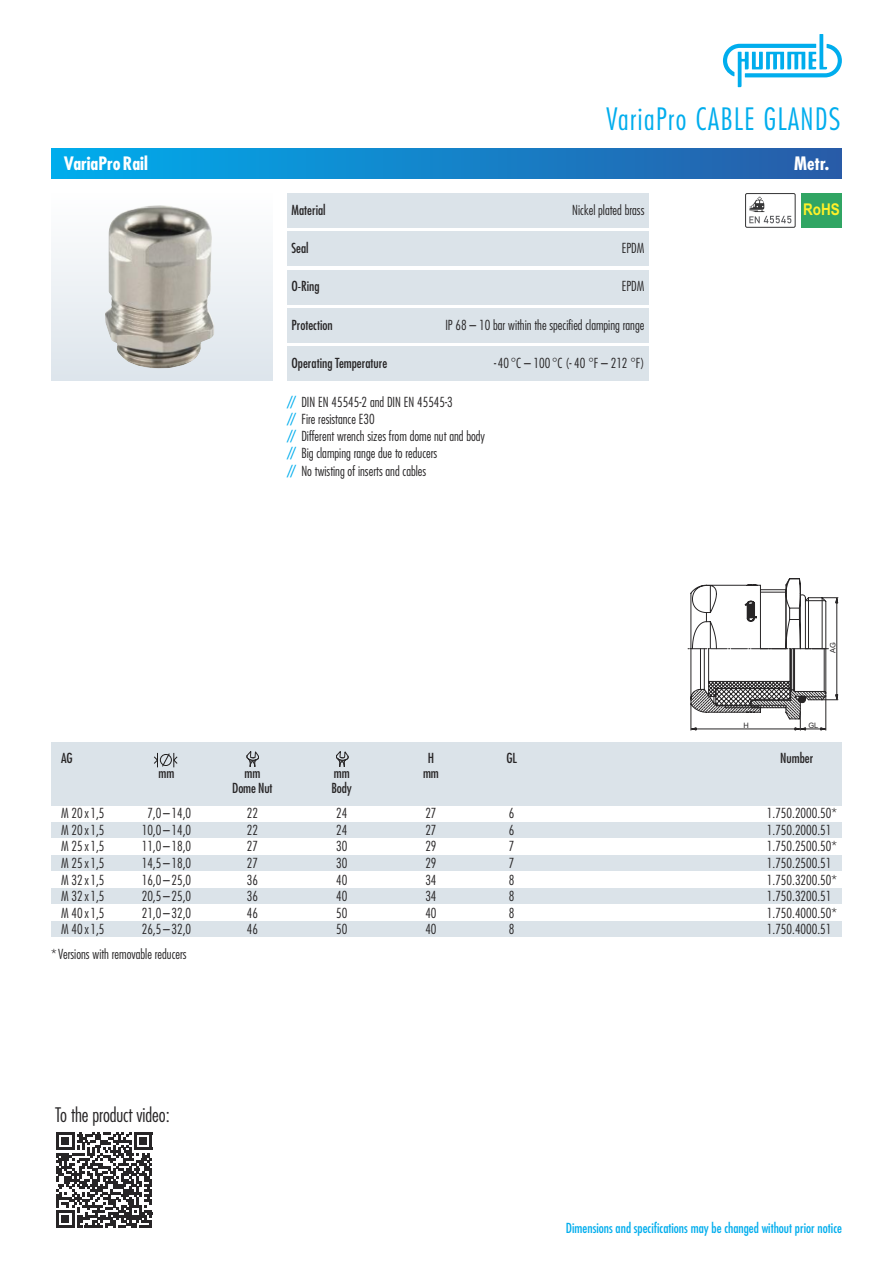
<style>
.page{position:relative;width:893px;height:1263px;background:#fff}
.page>*{position:absolute;margin:0;border:0;box-sizing:border-box;transform-origin:0 0}
.t1{font:300 condensed 30px "Futura Std";letter-spacing:.05em;color:#00aded}
.t2{font:300 condensed 19.5px "Futura Std";letter-spacing:-.005em;color:#272526}
.t3{font:700 condensed 18px "Futura Std";color:#fff}
.t4{font:700 16.2px "Arial";color:#fff129;scale:.83 1}
.t5{font:300 condensed 13.5px/17.2px "Futura Std";color:#272526}
.t6{font:condensed 13.5px "Futura Std";color:#272526}
.t7{font:condensed 13.5px "Futura Std";color:#00aded}
.t8{font:7.5px "Arial";color:#272526}
.s1{font-weight:400;color:#00aded}
</style>
<div class="page">
<div style="left:51px;top:149px;width:791px;height:30px;background:linear-gradient(to right,#00aded,#295ba7)"></div>
<div style="left:287px;top:193px;width:361px;height:34px;background:#dbe3e9"></div>
<div style="left:287px;top:232px;width:361px;height:34px;background:#dbe3e9"></div>
<div style="left:287px;top:270px;width:361px;height:34px;background:#dbe3e9"></div>
<div style="left:287px;top:308px;width:361px;height:34px;background:#dbe3e9"></div>
<div style="left:287px;top:347px;width:361px;height:34px;background:#dbe3e9"></div>
<div style="left:51px;top:822px;width:791px;height:16px;background:#dbe3e9"></div>
<div style="left:51px;top:855px;width:791px;height:16px;background:#dbe3e9"></div>
<div style="left:51px;top:888px;width:791px;height:16px;background:#dbe3e9"></div>
<div style="left:51px;top:921px;width:791px;height:15px;background:#dbe3e9"></div>
<div style="left:51px;top:742px;width:791px;height:64px;background:#dbe3e9"></div>
<svg style="left:687px;top:578px;width:151px;height:152px"></svg>
<hr style="left:825px;top:696px;width:1px;height:34px;background:#272526">
<svg style="left:154px;top:753px;width:23px;height:14px"></svg>
<svg style="left:247px;top:751px;width:12px;height:16px"></svg>
<svg style="left:336px;top:751px;width:12px;height:16px"></svg>
<div style="left:801px;top:193px;width:41px;height:34px;background:#30a563"></div>
<svg style="left:723px;top:34px;width:119px;height:53px"></svg>
<svg style="left:745px;top:193px;width:51px;height:35px"></svg>
<div style="left:745px;top:193px;width:50px;height:34px;border:1px solid #333334"></div>
<svg style="left:749px;top:197px;width:42px;height:26px"></svg>
<div style="left:51px;top:193px;width:221px;height:188px;background:linear-gradient(to bottom,#fefefe,#dde5ec)"></div>
<img style="left:105px;top:205px;width:109px;height:163px">
<svg style="left:56px;top:1132px;width:96px;height:96px"></svg>
<h1 class="t1" style="left:606px;top:106px;width:236px">VariaPro CABLE GLANDS</h1>
<h3 class="t3" style="left:64px;top:155px;width:86px">VariaProRail</h3>
<h3 class="t3" style="left:794px;top:155px;width:37px">Metr.</h3>
<p class="t6" style="left:292px;top:204px;width:36px">Material</p>
<p class="t5" style="left:572px;top:202px;width:74px">Nickel plated brass</p>
<p class="t6" style="left:292px;top:242px;width:19px">Seal</p>
<p class="t5" style="left:622px;top:240px;width:24px">EPDM</p>
<p class="t6" style="left:292px;top:280px;width:30px">O-Ring</p>
<p class="t5" style="left:622px;top:279px;width:24px">EPDM</p>
<p class="t6" style="left:292px;top:318px;width:43px">Protection</p>
<p class="t5" style="left:445px;top:317px;width:201px">IP 68 – 10 bar within the specified clamping range</p>
<p class="t6" style="left:292px;top:357px;width:97px">Operating Temperature</p>
<p class="t5" style="left:494px;top:355px;width:152px">- 40 °C – 100 °C (- 40 °F – 212 °F)</p>
<p class="t5" style="left:287px;top:394px;width:200px"><span class="s1">//</span> DIN EN 45545-2 and DIN EN 45545-3<br><span class="s1">//</span> Fire resistance E30<br><span class="s1">//</span> Different wrench sizes from dome nut and body <span class="s1">//</span> Big clamping range due to reducers<br><span class="s1">//</span> No twisting of inserts and cables</p>
<p class="t4" style="left:803px;top:200px;width:46px">RoHS</p>
<p class="t8" style="left:828px;top:653px;width:12px;rotate:-90deg">AG</p>
<p class="t8" style="left:743px;top:720px;width:7px">H</p>
<p class="t8" style="left:808px;top:720px;width:11px">GL</p>
<p class="t6" style="left:61px;top:752px;width:13px">AG</p>
<p class="t6" style="left:428px;top:752px;width:8px">H</p>
<p class="t6" style="left:506px;top:752px;width:12px">GL</p>
<p class="t6" style="left:780px;top:752px;width:35px">Number</p>
<p class="t6" style="left:158px;top:767px;width:17px">mm</p>
<p class="t6" style="left:244px;top:767px;width:17px">mm</p>
<p class="t6" style="left:334px;top:767px;width:17px">mm</p>
<p class="t6" style="left:423px;top:767px;width:17px">mm</p>
<p class="t6" style="left:232px;top:782px;width:42px">Dome Nut</p>
<p class="t6" style="left:332px;top:782px;width:22px">Body</p>
<p class="t5" style="left:61px;top:806px;width:45px">M 20x1,5</p>
<p class="t5" style="left:147px;top:806px;width:45px">7,0– 14,0</p>
<p class="t5" style="left:247px;top:806px;width:13px">22</p>
<p class="t5" style="left:336px;top:806px;width:13px">24</p>
<p class="t5" style="left:425px;top:806px;width:13px">27</p>
<p class="t5" style="left:509px;top:806px;width:7px">6</p>
<p class="t5" style="left:767px;top:806px;width:72px">1.750.2000.50*</p>
<p class="t5" style="left:61px;top:822px;width:45px">M 20x1,5</p>
<p class="t5" style="left:142px;top:822px;width:51px">10,0– 14,0</p>
<p class="t5" style="left:247px;top:822px;width:13px">22</p>
<p class="t5" style="left:336px;top:822px;width:13px">24</p>
<p class="t5" style="left:425px;top:822px;width:13px">27</p>
<p class="t5" style="left:509px;top:822px;width:7px">6</p>
<p class="t5" style="left:767px;top:822px;width:66px">1.750.2000.51</p>
<p class="t5" style="left:61px;top:839px;width:45px">M 25x1,5</p>
<p class="t5" style="left:142px;top:839px;width:51px">11,0– 18,0</p>
<p class="t5" style="left:247px;top:839px;width:13px">27</p>
<p class="t5" style="left:336px;top:839px;width:13px">30</p>
<p class="t5" style="left:425px;top:839px;width:13px">29</p>
<p class="t5" style="left:509px;top:839px;width:7px">7</p>
<p class="t5" style="left:767px;top:839px;width:72px">1.750.2500.50*</p>
<p class="t5" style="left:61px;top:855px;width:45px">M 25x1,5</p>
<p class="t5" style="left:142px;top:855px;width:51px">14,5– 18,0</p>
<p class="t5" style="left:247px;top:855px;width:13px">27</p>
<p class="t5" style="left:336px;top:855px;width:13px">30</p>
<p class="t5" style="left:425px;top:855px;width:13px">29</p>
<p class="t5" style="left:509px;top:855px;width:7px">7</p>
<p class="t5" style="left:767px;top:855px;width:66px">1.750.2500.51</p>
<p class="t5" style="left:61px;top:872px;width:45px">M 32x1,5</p>
<p class="t5" style="left:142px;top:872px;width:51px">16,0– 25,0</p>
<p class="t5" style="left:247px;top:872px;width:13px">36</p>
<p class="t5" style="left:336px;top:872px;width:13px">40</p>
<p class="t5" style="left:425px;top:872px;width:13px">34</p>
<p class="t5" style="left:509px;top:872px;width:7px">8</p>
<p class="t5" style="left:767px;top:872px;width:72px">1.750.3200.50*</p>
<p class="t5" style="left:61px;top:888px;width:45px">M 32x1,5</p>
<p class="t5" style="left:142px;top:888px;width:51px">20,5 –25,0</p>
<p class="t5" style="left:247px;top:888px;width:13px">36</p>
<p class="t5" style="left:336px;top:888px;width:13px">40</p>
<p class="t5" style="left:425px;top:888px;width:13px">34</p>
<p class="t5" style="left:509px;top:888px;width:7px">8</p>
<p class="t5" style="left:767px;top:888px;width:66px">1.750.3200.51</p>
<p class="t5" style="left:61px;top:905px;width:45px">M 40x1,5</p>
<p class="t5" style="left:142px;top:905px;width:51px">21,0–32,0</p>
<p class="t5" style="left:247px;top:905px;width:13px">46</p>
<p class="t5" style="left:336px;top:905px;width:13px">50</p>
<p class="t5" style="left:425px;top:905px;width:13px">40</p>
<p class="t5" style="left:509px;top:905px;width:7px">8</p>
<p class="t5" style="left:767px;top:905px;width:72px">1.750.4000.50*</p>
<p class="t5" style="left:61px;top:921px;width:45px">M 40x1,5</p>
<p class="t5" style="left:142px;top:921px;width:51px">26,5–32,0</p>
<p class="t5" style="left:247px;top:921px;width:13px">46</p>
<p class="t5" style="left:336px;top:921px;width:13px">50</p>
<p class="t5" style="left:425px;top:921px;width:13px">40</p>
<p class="t5" style="left:509px;top:921px;width:7px">8</p>
<p class="t5" style="left:767px;top:921px;width:66px">1.750.4000.51</p>
<p class="t5" style="left:51px;top:947px;width:137px">* Versions with removable reducers</p>
<h2 class="t2" style="left:55px;top:1106px;width:116px">To the product video:</h2>
<p class="t7" style="left:566px;top:1222px;width:278px">Dimensions and specifications may be changed without prior notice</p>
</div>
